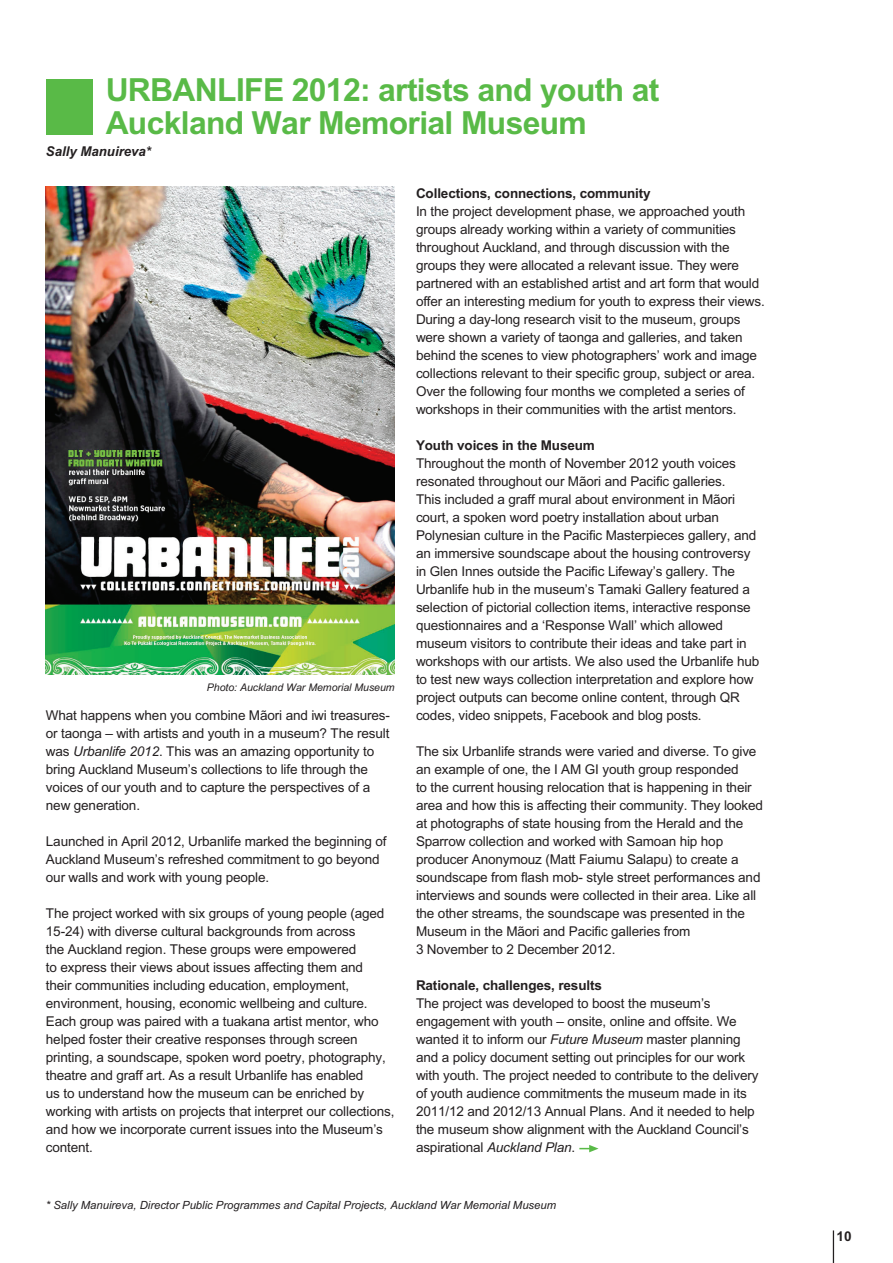
<style>
.page{position:relative;width:893px;height:1263px;background:#fff}
.page>*{position:absolute;margin:0;border:0;box-sizing:border-box;transform-origin:0 0}
.t1{font:700 31.8px/33px "Arial";letter-spacing:-.02em;color:#59ba47}
.t2{font:13.5px/18px "Arial";letter-spacing:-.01em;color:#231f20}
.t3{font:700 13.5px "Arial";letter-spacing:-.01em;color:#231f20}
.t4{font:italic 700 13.5px "Arial";color:#231f20}
.t5{font:italic 11.25px "Arial";color:#231f20}
.t6{font:italic 10.5px "Arial";color:#231f20}
.s1{font-style:italic}
</style>
<div class="page">
<hr style="left:833px;top:1230px;width:1px;height:33px;background:#231f20">
<div style="left:46px;top:79px;width:47px;height:55px;background:#59ba47"></div>
<img style="left:46px;top:187px;width:349px;height:487px">
<svg style="left:579px;top:1145px;width:20px;height:7px"></svg>
<h1 class="t1" style="left:106px;top:73px;width:555px">URBANLIFE 2012: artists and youth at<br>Auckland War Memorial Museum</h1>
<p class="t4" style="left:46px;top:144px;width:107px">Sally Manuireva*</p>
<p class="t6" style="left:207px;top:681px;width:189px">Photo: Auckland War Memorial Museum</p>
<p class="t2" style="left:46px;top:706px;width:345px">What happens when you combine Mãori and iwi treasures&shy;or taonga – with artists and youth in a museum? The result was <span class="s1">Urbanlife 2012</span>. This was an amazing opportunity to bring Auckland Museum’s collections to life through the voices of our youth and to capture the perspectives of a new generation.</p>
<p class="t2" style="left:46px;top:832px;width:342px">Launched in April 2012, Urbanlife marked the beginning of<br>Auckland Museum’s refreshed commitment to go beyond our walls and work with young people.</p>
<p class="t2" style="left:46px;top:904px;width:350px">The project worked with six groups of young people (aged 15-24) with diverse cultural backgrounds from across<br>the Auckland region. These groups were empowered<br>to express their views about issues affecting them and<br>their communities including education, employment, environment, housing, economic wellbeing and culture.<br>Each group was paired with a tuakana artist mentor, who helped foster their creative responses through screen printing, a soundscape, spoken word poetry, photography, theatre and graff art. As a result Urbanlife has enabled<br>us to understand how the museum can be enriched by working with artists on projects that interpret our collections, and how we incorporate current issues into the Museum’s content.</p>
<p class="t3" style="left:416px;top:185px;width:236px">Collections, connections, community</p>
<p class="t2" style="left:416px;top:202px;width:350px">In the project development phase, we approached youth groups already working within a variety of communities throughout Auckland, and through discussion with the groups they were allocated a relevant issue. They were partnered with an established artist and art form that would offer an interesting medium for youth to express their views.<br>During a day-long research visit to the museum, groups were shown a variety of taonga and galleries, and taken behind the scenes to view photographers’ work and image collections relevant to their specific group, subject or area.<br>Over the following four months we completed a series of workshops in their communities with the artist mentors.</p>
<p class="t3" style="left:416px;top:437px;width:180px">Youth voices in the Museum</p>
<p class="t2" style="left:416px;top:454px;width:345px">Throughout the month of November 2012 youth voices resonated throughout our Mãori and Pacific galleries.<br>This included a graff mural about environment in Mãori court, a spoken word poetry installation about urban Polynesian culture in the Pacific Masterpieces gallery, and an immersive soundscape about the housing controversy in Glen Innes outside the Pacific Lifeway’s gallery. The Urbanlife hub in the museum’s Tamaki Gallery featured a selection of pictorial collection items, interactive response questionnaires and a ‘Response Wall’ which allowed museum visitors to contribute their ideas and take part in workshops with our artists. We also used the Urbanlife hub to test new ways collection interpretation and explore how project outputs can become online content, through QR codes, video snippets, Facebook and blog posts.</p>
<p class="t2" style="left:416px;top:742px;width:349px">The six Urbanlife strands were varied and diverse. To give an example of one, the I AM GI youth group responded<br>to the current housing relocation that is happening in their area and how this is affecting their community. They looked at photographs of state housing from the Herald and the Sparrow collection and worked with Samoan hip hop producer Anonymouz (Matt Faiumu Salapu) to create a soundscape from flash mob- style street performances and interviews and sounds were collected in their area. Like all the other streams, the soundscape was presented in the Museum in the Mãori and Pacific galleries from<br>3 November to 2 December 2012.</p>
<p class="t3" style="left:416px;top:977px;width:187px">Rationale, challenges, results</p>
<p class="t2" style="left:416px;top:994px;width:344px">The project was developed to boost the museum’s engagement with youth – onsite, online and offsite. We wanted it to inform our <span class="s1">Future Museum</span> master planning and a policy document setting out principles for our work with youth. The project needed to contribute to the delivery of youth audience commitments the museum made in its 2011/12 and 2012/13 Annual Plans. And it needed to help the museum show alignment with the Auckland Council’s aspirational <span class="s1">Auckland Plan</span>.</p>
<p class="t5" style="left:46px;top:1198px;width:512px">* Sally Manuireva, Director Public Programmes and Capital Projects, Auckland War Memorial Museum</p>
<p class="t3" style="left:836px;top:1228px;width:17px">10</p>
</div>
